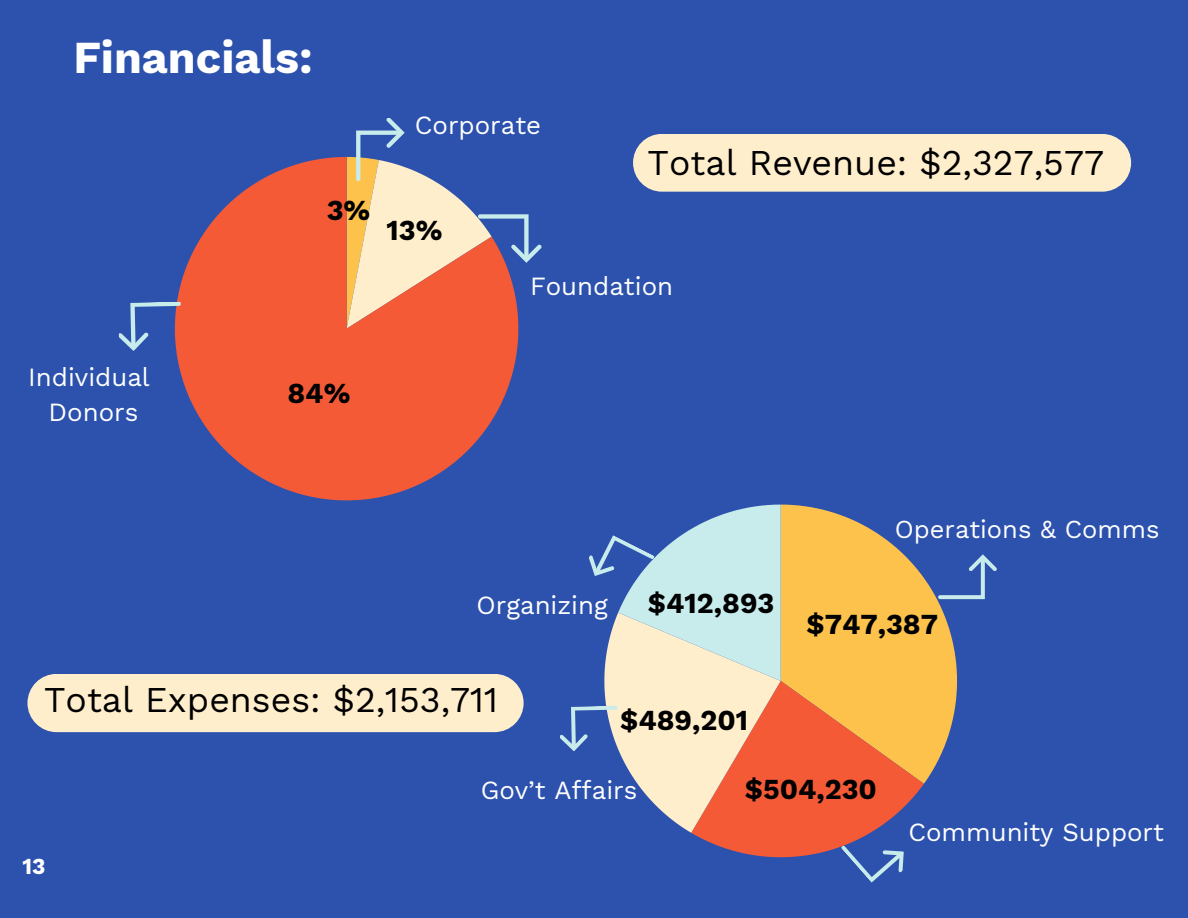
<style>
.page{position:relative;width:1188px;height:918px;background:#2c52ad}
.page>*{position:absolute;margin:0;border:0;box-sizing:border-box;transform-origin:0 0}
.t1{font:700 45px "Work Sans";color:#fff}
.t2{font:35.7px "Work Sans";color:#000}
.t3{font:700 28.5px "Work Sans";color:#000}
.t4{font:25.8px/35px "Work Sans";color:#fff;text-align:center}
.t5{font:25.5px "Work Sans";color:#fff}
.t6{font:700 22.5px "Work Sans";color:#fff}
</style>
<div class="page">
<svg style="left:176px;top:157px;width:342px;height:343px;fill:#f55a37"></svg>
<svg style="left:924px;top:578px;width:33px;height:206px;fill:#fdc24b"></svg>
<svg style="left:118px;top:302px;width:64px;height:49px"></svg>
<svg style="left:347px;top:118px;width:194px;height:211px"></svg>
<svg style="left:938px;top:554px;width:59px;height:45px"></svg>
<svg style="left:560px;top:505px;width:364px;height:378px"></svg>
<div style="left:633px;top:134px;width:498px;height:58px;background:#fec;border-radius:29px"></div>
<div style="left:27px;top:674px;width:497px;height:58px;background:#fec;border-radius:29px"></div>
<p class="t1" style="left:73px;top:32px;width:241px">Financials:</p>
<h3 class="t3" style="left:327px;top:193px;width:45px">3%</h3>
<h3 class="t4" style="left:415px;top:108px;width:128px">Corporate</h3>
<p class="t3" style="left:387px;top:214px;width:57px">13%</p>
<h4 class="t2" style="left:648px;top:141px;width:458px">Total Revenue: $2,327,577</h4>
<h3 class="t4" style="left:530px;top:269px;width:145px">Foundation</h3>
<h3 class="t4" style="left:28px;top:360px;width:123px">Individual<br>Donors</h3>
<h4 class="t3" style="left:287px;top:376px;width:65px">84%</h4>
<h4 class="t4" style="left:477px;top:587px;width:133px">Organizing</h4>
<p class="t3" style="left:648px;top:586px;width:128px">$412,893</p>
<h1 class="t5" style="left:895px;top:514px;width:266px">Operations &amp; Comms</h1>
<h3 class="t3" style="left:806px;top:608px;width:133px">$747,387</h3>
<p class="t2" style="left:44px;top:678px;width:455px">Total Expenses: $2,153,711</p>
<h3 class="t3" style="left:620px;top:703px;width:129px">$489,201</h3>
<h3 class="t6" style="left:23px;top:853px;width:25px">13</h3>
<p class="t4" style="left:481px;top:773px;width:158px">Gov’t Affairs</p>
<p class="t3" style="left:745px;top:773px;width:134px">$504,230</p>
<h2 class="t4" style="left:908px;top:815px;width:257px">Community Support</h2>
</div>
